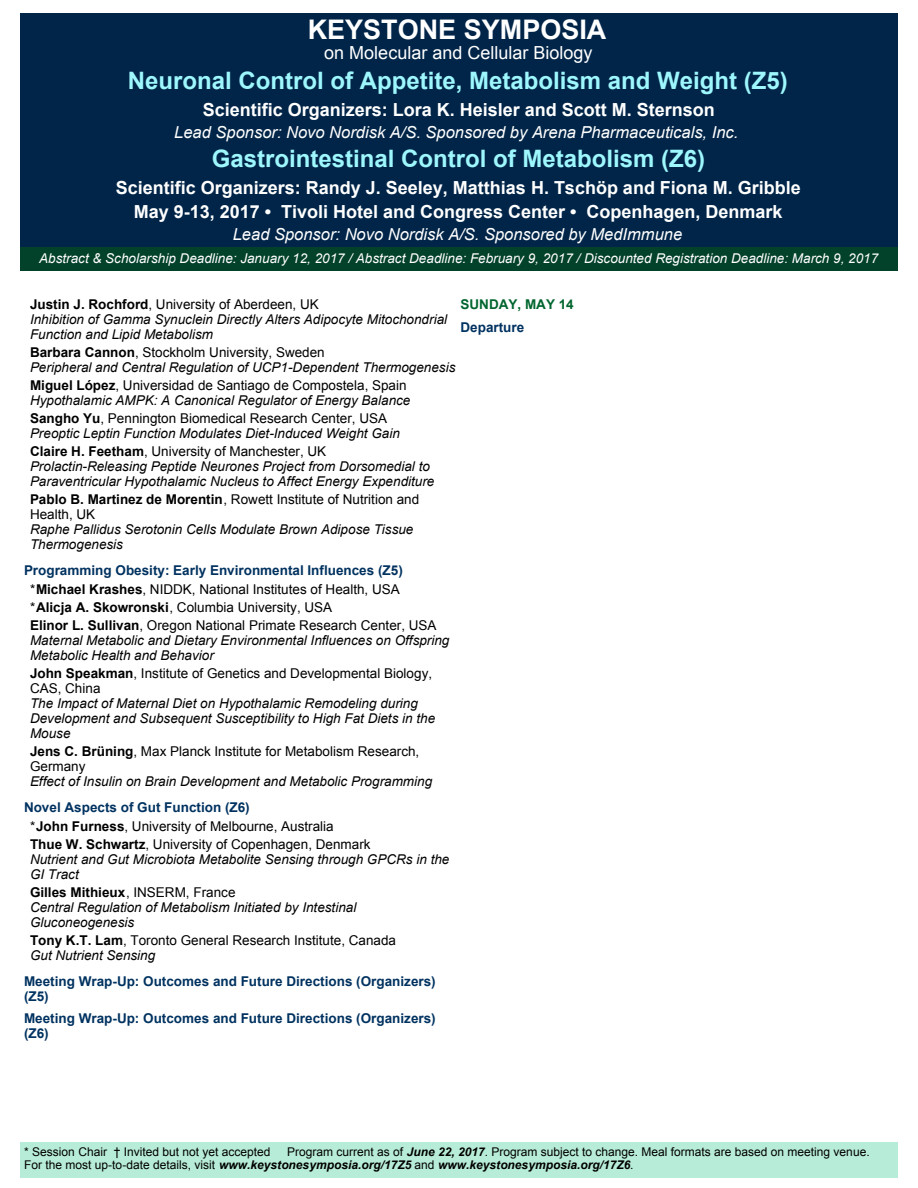
<style>
.page{position:relative;width:918px;height:1188px;background:#fff}
.page>*{position:absolute;margin:0;border:0;box-sizing:border-box;transform-origin:0 0}
.t1{font:700 27px "Arial";color:#fff}
.t2{font:700 24px "Arial";color:#9df7fd}
.t3{font:700 18px/24px "Arial";color:#fff;text-align:center}
.t4{font:18px "Arial";color:#fff}
.t5{font:italic 16.5px "Arial";color:#fff}
.t6{font:italic 13.5px/15px "Arial";color:#000}
.t7{font:13.5px/15px "Arial";color:#000}
.t8{font:700 13.5px/15px "Arial";color:#003260}
.t9{font:italic 13.5px "Arial";color:#fff}
.t10{font:700 13.5px "Arial";color:#00652e}
.t11{font:12px/13.5px "Arial";color:#000}
.s1{font-weight:700;font-style:normal}
.s2{font-style:normal}
.s3{font-weight:700}
.s4{font-weight:400;color:#000}
.s5{color:#000}
.s6{font-weight:700;color:#003260}
.s7{font-style:italic}
.s8{font-weight:700;font-style:italic}
</style>
<div class="page">
<div style="left:20px;top:1142px;width:877px;height:36px;background:#b7ecd8"></div>
<div style="left:20px;top:14px;width:877px;height:234px;background:#012548"></div>
<div style="left:20px;top:248px;width:877px;height:24px;background:#02412a"></div>
<h1 class="t1" style="left:308px;top:19px;width:300px">KEYSTONE SYMPOSIA</h1>
<h3 class="t4" style="left:324px;top:45px;width:270px">on Molecular and Cellular Biology</h3>
<h2 class="t2" style="left:128px;top:71px;width:661px">Neuronal Control of Appetite, Metabolism and Weight (Z5)</h2>
<h3 class="t3" style="left:203px;top:99px;width:514px">Scientific Organizers: Lora K. Heisler and Scott M. Sternson</h3>
<p class="t5" style="left:174px;top:126px;width:566px">Lead Sponsor: Novo Nordisk A/S. Sponsored by Arena Pharmaceuticals, Inc.</p>
<h2 class="t2" style="left:212px;top:149px;width:495px">Gastrointestinal Control of Metabolism (Z6)</h2>
<h3 class="t3" style="left:116px;top:177px;width:687px">Scientific Organizers: Randy J. Seeley, Matthias H. Tschöp and Fiona M. Gribble<br>May 9-13, 2017 • Tivoli Hotel and Congress Center • Copenhagen, Denmark</h3>
<p class="t5" style="left:233px;top:228px;width:451px">Lead Sponsor: Novo Nordisk A/S. Sponsored by MedImmune</p>
<p class="t9" style="left:39px;top:253px;width:840px">Abstract &amp; Scholarship Deadline: January 12, 2017 / Abstract Deadline: February 9, 2017 / Discounted Registration Deadline: March 9, 2017</p>
<p class="t6" style="left:30px;top:298px;width:419px"><span class="s1">Justin J. Rochford</span><span class="s2">, University of Aberdeen, UK<br></span>Inhibition of Gamma Synuclein Directly Alters Adipocyte Mitochondrial<br>Function and Lipid Metabolism</p>
<p class="t6" style="left:30px;top:346px;width:427px"><span class="s1">Barbara Cannon</span><span class="s2">, Stockholm University, Sweden<br></span>Peripheral and Central Regulation of UCP1-Dependent Thermogenesis</p>
<p class="t6" style="left:30px;top:379px;width:382px"><span class="s1">Miguel López</span><span class="s2">, Universidad de Santiago de Compostela, Spain<br></span>Hypothalamic AMPK: A Canonical Regulator of Energy Balance</p>
<p class="t6" style="left:30px;top:412px;width:371px"><span class="s1">Sangho Yu</span><span class="s2">, Pennington Biomedical Research Center, USA<br></span>Preoptic Leptin Function Modulates Diet-Induced Weight Gain</p>
<p class="t6" style="left:30px;top:445px;width:406px"><span class="s1">Claire H. Feetham</span><span class="s2">, University of Manchester, UK<br></span>Prolactin-Releasing Peptide Neurones Project from Dorsomedial to<br>Paraventricular Hypothalamic Nucleus to Affect Energy Expenditure</p>
<p class="t7" style="left:30px;top:493px;width:391px"><span class="s3">Pablo B. Martinez de Morentin</span>, Rowett Institute of Nutrition and<br>Health, UK</p>
<p class="t6" style="left:30px;top:523px;width:385px">Raphe Pallidus Serotonin Cells Modulate Brown Adipose Tissue<br>Thermogenesis</p>
<p class="t8" style="left:24px;top:561px;width:380px;line-height:19.5px;text-align:center">Programming Obesity: Early Environmental Influences (Z5) <span class="s4">*</span><span class="s5">Michael Krashes</span><span class="s4">, NIDDK, National Institutes of Health, USA</span></p>
<p class="t7" style="left:30px;top:600px;width:408px;line-height:18px">*<span class="s3">Alicja A. Skowronski</span>, Columbia University, USA<br><span class="s3">Elinor L. Sullivan</span>, Oregon National Primate Research Center, USA</p>
<p class="t6" style="left:30px;top:634px;width:421px">Maternal Metabolic and Dietary Environmental Influences on Offspring<br>Metabolic Health and Behavior</p>
<p class="t7" style="left:30px;top:667px;width:404px"><span class="s3">John Speakman</span>, Institute of Genetics and Developmental Biology,<br>CAS, China</p>
<p class="t6" style="left:30px;top:697px;width:407px">The Impact of Maternal Diet on Hypothalamic Remodeling during<br>Development and Subsequent Susceptibility to High Fat Diets in the<br>Mouse</p>
<p class="t7" style="left:30px;top:745px;width:391px"><span class="s3">Jens C. Brüning</span>, Max Planck Institute for Metabolism Research,<br>Germany</p>
<p class="t6" style="left:30px;top:775px;width:404px">Effect of Insulin on Brain Development and Metabolic Programming</p>
<p class="t7" style="left:30px;top:798px;width:305px;line-height:19.5px;text-indent:-6px"><span class="s6">Novel Aspects of Gut Function (Z6)<br></span>*<span class="s3">John Furness</span>, University of Melbourne, Australia</p>
<p class="t6" style="left:30px;top:838px;width:421px"><span class="s1">Thue W. Schwartz</span><span class="s2">, University of Copenhagen, Denmark<br></span>Nutrient and Gut Microbiota Metabolite Sensing through GPCRs in the<br>GI Tract</p>
<p class="t6" style="left:30px;top:886px;width:328px"><span class="s1">Gilles Mithieux</span><span class="s2">, INSERM, France<br></span>Central Regulation of Metabolism Initiated by Intestinal<br>Gluconeogenesis</p>
<p class="t7" style="left:30px;top:934px;width:368px"><span class="s3">Tony K.T. Lam</span>, Toronto General Research Institute, Canada<br><span class="s7">Gut Nutrient Sensing</span></p>
<p class="t8" style="left:24px;top:975px;width:413px">Meeting Wrap-Up: Outcomes and Future Directions (Organizers) (Z5)</p>
<p class="t8" style="left:24px;top:1012px;width:413px">Meeting Wrap-Up: Outcomes and Future Directions (Organizers) (Z6)</p>
<p class="t10" style="left:460px;top:299px;width:115px">SUNDAY, MAY 14</p>
<p class="t8" style="left:460px;top:321px;width:65px">Departure</p>
<p class="t11" style="left:24px;top:1146px;width:248px">* Session Chair † Invited but not yet accepted</p>
<p class="t11" style="left:24px;top:1146px;width:847px;text-indent:263px">Program current as of <span class="s8">June 22, 2017</span>. Program subject to change. Meal formats are based on meeting venue.<br>For the most up-to-date details, visit <span class="s8">www.keystonesymposia.org/17Z5</span> and <span class="s8">www.keystonesymposia.org/17Z6</span>.</p>
</div>
